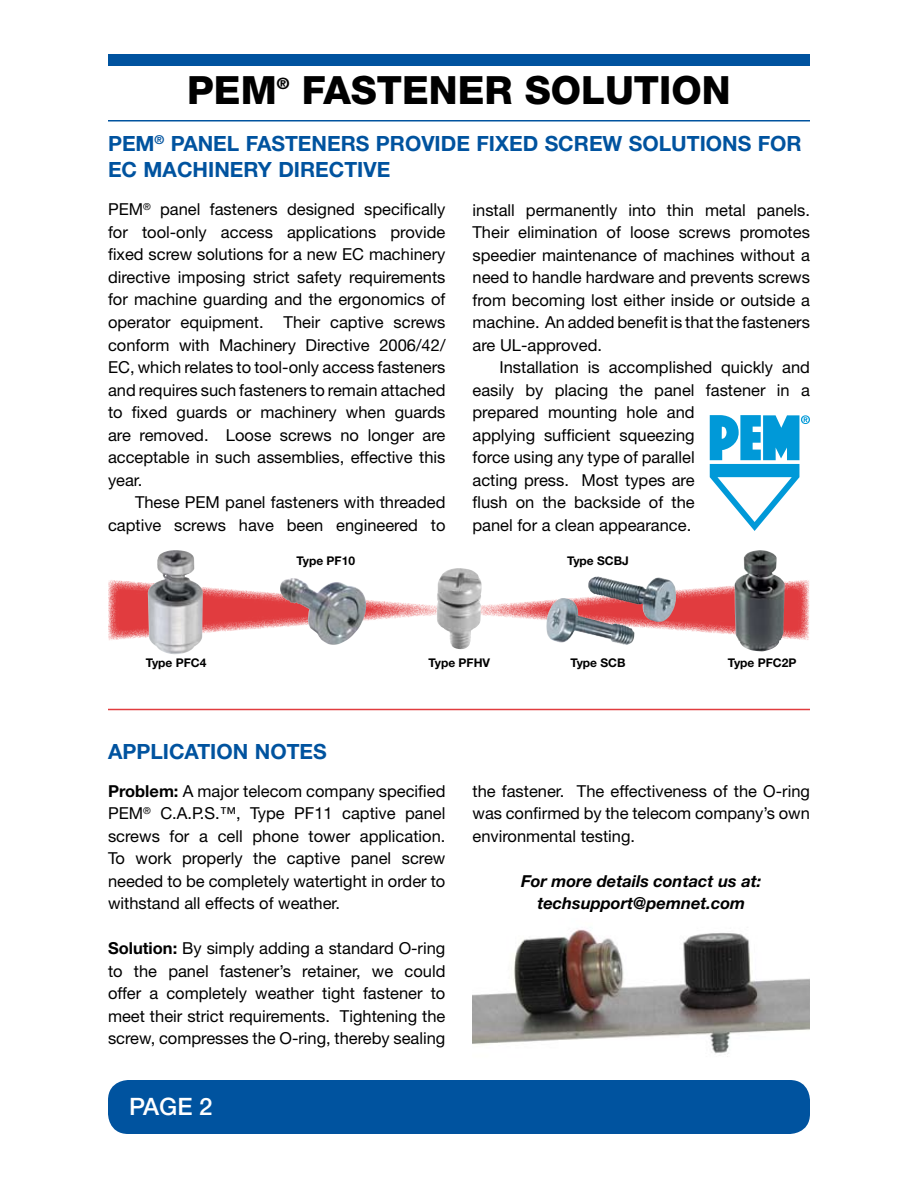
<style>
.page{position:relative;width:918px;height:1188px;background:#fff}
.page>*{position:absolute;margin:0;border:0;box-sizing:border-box;transform-origin:0 0}
.t1{font:800 39px "Helvetica Neue";color:#000}
.t2{font:500 24px "Helvetica Neue";color:#fff}
.t3{font:700 21px/25.3px "Helvetica Neue";color:#00539f}
.t4{font:16.5px/22.5px "Helvetica Neue";color:#000;text-align:justify}
.t5{font:italic 700 16.5px/22.5px "Helvetica Neue";color:#000;text-align:center}
.t6{font:800 15.75px "Helvetica Neue";color:#000}
.t7{font:700 12px "Helvetica Neue";color:#000}
.s1{font-weight:700}
</style>
<div class="page">
<div style="left:108px;top:1080px;width:702px;height:54px;background:#00539f;border-radius:20px"></div>
<div style="left:108px;top:54px;width:702px;height:12px;background:#00539f"></div>
<hr style="left:108px;top:120px;width:702px;height:2px;background:#00539f">
<svg style="left:108px;top:580px;width:702px;height:60px"></svg>
<img style="left:148px;top:550px;width:55px;height:104px">
<img style="left:436px;top:568px;width:46px;height:81px">
<img style="left:546px;top:598px;width:88px;height:47px">
<img style="left:588px;top:576px;width:88px;height:46px">
<img style="left:735px;top:550px;width:50px;height:101px">
<img style="left:280px;top:578px;width:86px;height:67px">
<svg style="left:710px;top:415px;width:100px;height:116px"></svg>
<hr style="left:108px;top:709px;width:702px;height:1px;background:#e13c3f">
<img style="left:472px;top:929px;width:338px;height:128px">
<h1 class="t1" style="left:187px;top:67px;width:91px">PEM</h1>
<p class="t6" style="left:277px;top:74px;width:14px">®</p>
<h1 class="t1" style="left:302px;top:67px;width:431px">FASTENER SOLUTION</h1>
<p class="t3" style="left:108px;top:131px;width:695px">PEM<sup>®</sup> PANEL FASTENERS PROVIDE FIXED SCREW SOLUTIONS FOR<br>EC MACHINERY DIRECTIVE</p>
<p class="t4" style="left:108px;top:198px;width:339px">PEM<sup>®</sup> panel fasteners designed specifically for tool-only access applications provide fixed screw solutions for a new EC machinery directive imposing strict safety requirements for machine guarding and the ergonomics of operator equipment. Their captive screws conform with Machinery Directive 2006/42/ EC, which relates to tool-only access fasteners and requires such fasteners to remain attached to fixed guards or machinery when guards are removed. Loose screws no longer are acceptable in such assemblies, effective this year.</p>
<p class="t4" style="left:108px;top:491px;width:339px;text-align:right">These PEM panel fasteners with threaded captive screws have been engineered to</p>
<p class="t4" style="left:472px;top:198px;width:339px">install permanently into thin metal panels.<br>Their elimination of loose screws promotes speedier maintenance of machines without a need to handle hardware and prevents screws from becoming lost either inside or outside a machine. An added benefit is that the fasteners are UL-approved.</p>
<p class="t4" style="left:472px;top:356px;width:339px;text-align:left;text-indent:27px">Installation is accomplished quickly and easily by placing the panel fastener in a prepared mounting hole and<br>applying sufficient squeezing<br>force using any type of parallel<br>acting press. Most types are<br>flush on the backside of the<br>panel for a clean appearance.</p>
<p class="t7" style="left:146px;top:655px;width:62px">Type PFC4</p>
<p class="t7" style="left:297px;top:553px;width:60px">Type PF10</p>
<p class="t7" style="left:429px;top:655px;width:63px">Type PFHV</p>
<p class="t7" style="left:567px;top:553px;width:63px">Type SCBJ</p>
<p class="t7" style="left:570px;top:655px;width:57px">Type SCB</p>
<p class="t7" style="left:728px;top:655px;width:70px">Type PFC2P</p>
<p class="t3" style="left:108px;top:738px;width:220px">APPLICATION NOTES</p>
<p class="t4" style="left:108px;top:779px;width:339px"><span class="s1">Problem:</span> A major telecom company specified PEM<sup>®</sup> C.A.P.S.™, Type PF11 captive panel screws for a cell phone tower application.<br>To work properly the captive panel screw needed to be completely watertight in order to withstand all effects of weather.</p>
<p class="t4" style="left:108px;top:937px;width:339px"><span class="s1">Solution:</span> By simply adding a standard O-ring to the panel fastener’s retainer, we could offer a completely weather tight fastener to meet their strict requirements. Tightening the screw, compresses the O-ring, thereby sealing</p>
<h2 class="t2" style="left:129px;top:1092px;width:85px">PAGE 2</h2>
<p class="t4" style="left:473px;top:779px;width:339px">the fastener. The effectiveness of the O-ring was confirmed by the telecom company’s own environmental testing.</p>
<p class="t5" style="left:521px;top:869px;width:242px">For more details contact us at: techsupport@pemnet.com</p>
</div>
